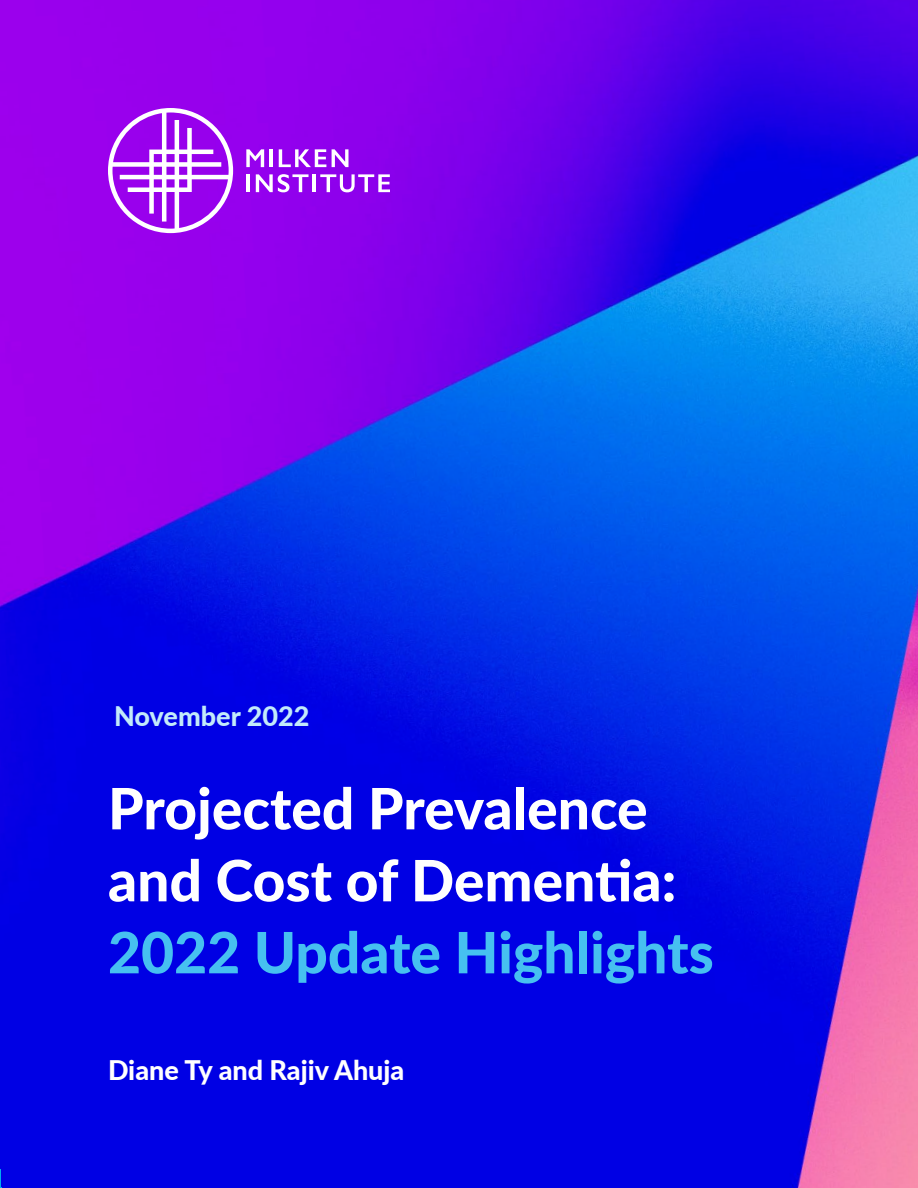
<style>
.page{position:relative;width:918px;height:1188px;background:#fff}
.page>*{position:absolute;margin:0;border:0;box-sizing:border-box;transform-origin:0 0}
.t1{font:800 57px/72px "Lato";color:#fff}
.t2{font:800 57px "Lato";color:#46c0f0}
.t3{font:800 27px "Lato";color:#fff}
.t4{font:800 27px "Lato";color:#c2eafa}
</style>
<div class="page">
<img style="left:0;top:0;width:918px;height:1188px">
<svg style="left:108px;top:108px;width:125px;height:125px"></svg>
<svg style="left:246px;top:149px;width:18px;height:18px"></svg>
<hr style="left:269px;top:149px;width:4px;height:18px;background:#fff">
<svg style="left:279px;top:149px;width:47px;height:18px"></svg>
<svg style="left:332px;top:149px;width:16px;height:18px"></svg>
<hr style="left:246px;top:174px;width:4px;height:18px;background:#fff">
<svg style="left:256px;top:174px;width:53px;height:18px"></svg>
<hr style="left:313px;top:174px;width:3px;height:18px;background:#fff">
<svg style="left:320px;top:174px;width:70px;height:18px"></svg>
<p class="t4" style="left:114px;top:696px;width:197px">November 2022</p>
<p class="t1" style="left:108px;top:770px;width:570px">Projected Prevalence and Cost of Dementia:</p>
<p class="t2" style="left:108px;top:910px;width:607px">2022 Update Highlights</p>
<p class="t3" style="left:108px;top:1050px;width:298px">Diane Ty and Rajiv Ahuja</p>
</div>
